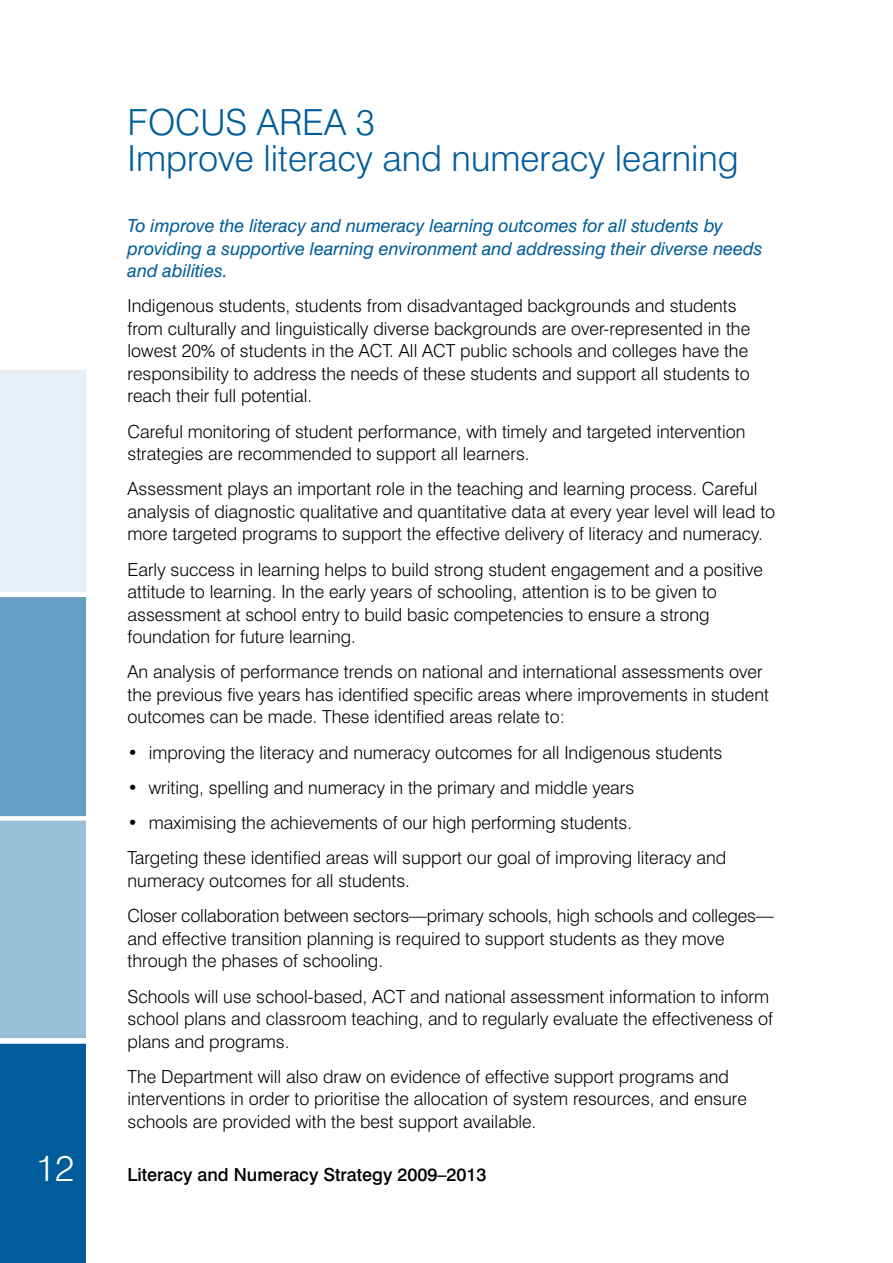
<style>
.page{position:relative;width:893px;height:1263px;background:#fff}
.page>*{position:absolute;margin:0;border:0;box-sizing:border-box;transform-origin:0 0}
.t1{font:300 36px/36px "Swiss 721 BT";color:#005c9b}
.t2{font:300 36px "Swiss 721 BT";color:#fff}
.t3{font:300 18px/22.5px "Swiss 721 BT";color:#000}
.t4{font:italic 18px/22.5px "Swiss 721 BT";color:#005c9b}
.t5{font:500 18px "Swiss 721 BT";color:#000}
</style>
<div class="page">
<div style="left:0;top:1041px;width:85px;height:222px;background:#005c9b"></div>
<div style="left:0;top:816px;width:85px;height:222px;background:#99bed7"></div>
<div style="left:0;top:595px;width:85px;height:222px;background:#669dc3"></div>
<div style="left:0;top:816px;width:104px;height:5px;background:#fff"></div>
<div style="left:0;top:1039px;width:105px;height:5px;background:#fff"></div>
<div style="left:0;top:592px;width:101px;height:5px;background:#fff"></div>
<div style="left:0;top:370px;width:85px;height:222px;background:#e6eff5"></div>
<h1 class="t1" style="left:128px;top:104px;width:613px">FOCUS AREA 3<br>Improve literacy and numeracy learning</h1>
<p class="t4" style="left:128px;top:214px;width:637px">To improve the literacy and numeracy learning outcomes for all students by providing a supportive learning environment and addressing their diverse needs and abilities.</p>
<p class="t3" style="left:128px;top:294px;width:624px">Indigenous students, students from disadvantaged backgrounds and students from culturally and linguistically diverse backgrounds are over-represented in the lowest 20% of students in the ACT. All ACT public schools and colleges have the responsibility to address the needs of these students and support all students to reach their full potential.</p>
<p class="t3" style="left:128px;top:420px;width:619px">Careful monitoring of student performance, with timely and targeted intervention strategies are recommended to support all learners.</p>
<p class="t3" style="left:128px;top:477px;width:649px">Assessment plays an important role in the teaching and learning process. Careful analysis of diagnostic qualitative and quantitative data at every year level will lead to more targeted programs to support the effective delivery of literacy and numeracy.</p>
<p class="t3" style="left:128px;top:558px;width:637px">Early success in learning helps to build strong student engagement and a positive attitude to learning. In the early years of schooling, attention is to be given to assessment at school entry to build basic competencies to ensure a strong foundation for future learning.</p>
<p class="t3" style="left:128px;top:660px;width:643px">An analysis of performance trends on national and international assessments over the previous five years has identified specific areas where improvements in student outcomes can be made. These identified areas relate to:</p>
<p class="t3" style="left:128px;top:741px;width:596px">• improving the literacy and numeracy outcomes for all Indigenous students</p>
<p class="t3" style="left:128px;top:776px;width:508px">• writing, spelling and numeracy in the primary and middle years</p>
<p class="t3" style="left:128px;top:805px;width:600px;line-height:35.2px">• maximising the achievements of our high performing students.<br>Targeting these identified areas will support our goal of improving literacy and</p>
<p class="t3" style="left:128px;top:863px;width:648px;line-height:35.2px">numeracy outcomes for all students.<br>Closer collaboration between sectors—primary schools, high schools and colleges—</p>
<p class="t3" style="left:128px;top:927px;width:599px">and effective transition planning is required to support students as they move through the phases of schooling.</p>
<p class="t3" style="left:128px;top:985px;width:647px">Schools will use school-based, ACT and national assessment information to inform school plans and classroom teaching, and to regularly evaluate the effectiveness of plans and programs.</p>
<p class="t3" style="left:128px;top:1065px;width:621px">The Department will also draw on evidence of effective support programs and interventions in order to prioritise the allocation of system resources, and ensure schools are provided with the best support available.</p>
<h1 class="t2" style="left:36px;top:1146px;width:40px">12</h1>
<p class="t5" style="left:127px;top:1163px;width:361px">Literacy and Numeracy Strategy 2009–2013</p>
</div>
